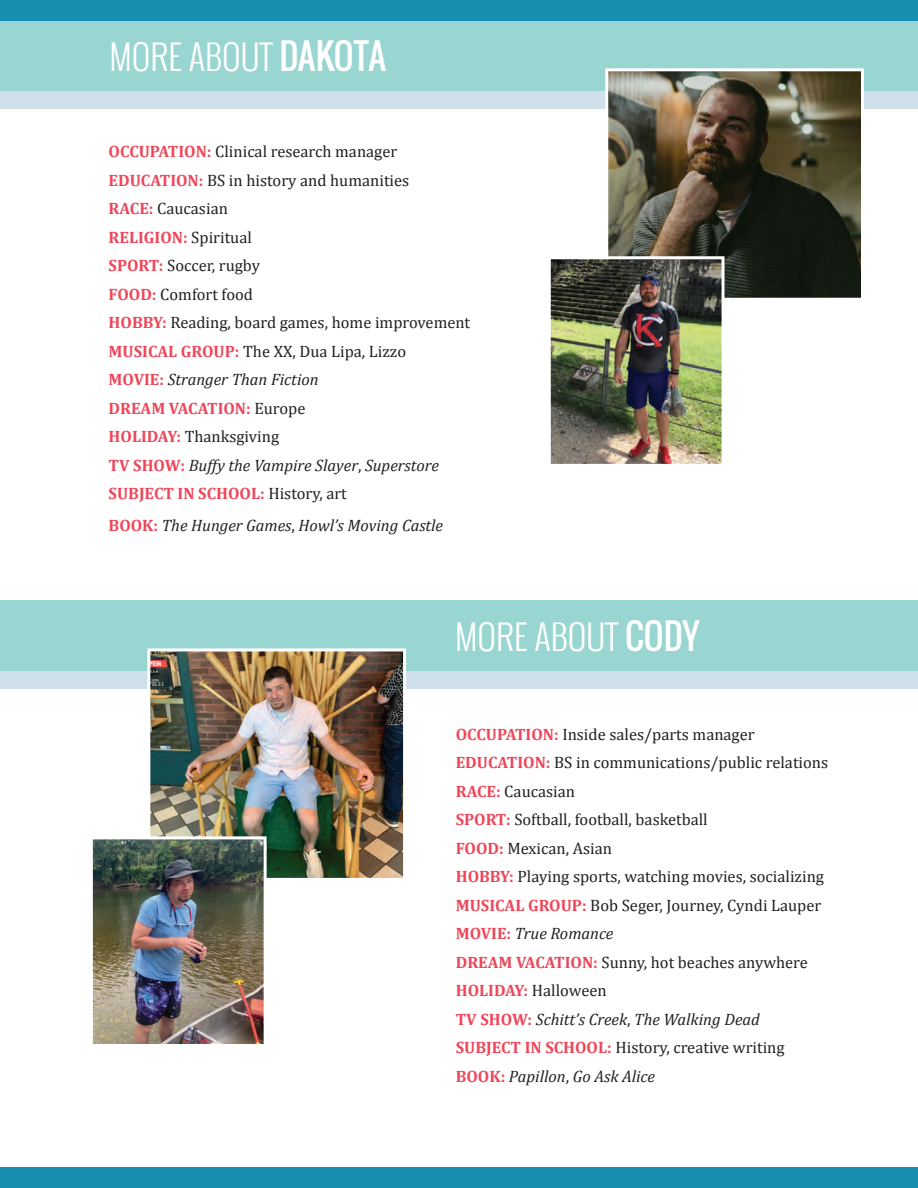
<style>
.page{position:relative;width:918px;height:1188px;background:#fff}
.page>*{position:absolute;margin:0;border:0;box-sizing:border-box;transform-origin:0 0}
.t1{font:300 34.5px "Oswald";color:#fff}
.t2{font:16.5px/28.5px "Cambria";color:#231f20}
.t3{font:italic 16.5px "Cambria";color:#231f20}
.s1{font-weight:400}
.s2{font-weight:700;color:#ee4659}
.s3{font-style:italic}
.s4{font-weight:700;font-style:normal;color:#ee4659}
.s5{font-style:normal}
</style>
<div class="page">
<div style="left:0;top:601px;width:918px;height:73px;background:#9ad6d1"></div>
<div style="left:0;top:21px;width:918px;height:73px;background:#9ad6d1"></div>
<div style="left:0;top:671px;width:918px;height:18px;background:#d0e0ea"></div>
<div style="left:0;top:91px;width:918px;height:18px;background:#d0e0ea"></div>
<img style="left:151px;top:652px;width:251px;height:225px">
<div style="left:147px;top:648px;width:259px;height:233px;border:3px solid #fff"></div>
<img style="left:609px;top:72px;width:251px;height:225px">
<div style="left:605px;top:68px;width:259px;height:233px;border:3px solid #fff"></div>
<img style="left:94px;top:840px;width:169px;height:203px">
<div style="left:90px;top:836px;width:177px;height:211px;border:3px solid #fff"></div>
<img style="left:552px;top:260px;width:169px;height:203px">
<div style="left:548px;top:256px;width:177px;height:211px;border:3px solid #fff"></div>
<div style="left:0;top:0;width:918px;height:21px;background:#188eb0"></div>
<div style="left:0;top:1167px;width:918px;height:21px;background:#188eb0"></div>
<h1 class="t1" style="left:109px;top:31px;width:278px">MORE ABOUT <span class="s1">DAKOTA</span></h1>
<p class="t2" style="left:109px;top:137px;width:363px"><span class="s2">OCCUPATION:</span> Clinical research manager<br><span class="s2">EDUCATION:</span> BS in history and humanities<br><span class="s2">RACE:</span> Caucasian<br><span class="s2">RELIGION:</span> Spiritual<br><span class="s2">SPORT:</span> Soccer, rugby<br><span class="s2">FOOD:</span> Comfort food<br><span class="s2">HOBBY:</span> Reading, board games, home improvement<br><span class="s2">MUSICAL GROUP:</span> The XX, Dua Lipa, Lizzo<br><span class="s2">MOVIE:</span> <span class="s3">Stranger Than Fiction<br></span><span class="s2">DREAM VACATION:</span> Europe<br><span class="s2">HOLIDAY:</span> Thanksgiving<br><span class="s2">TV SHOW:</span> <span class="s3">Buffy the Vampire Slayer</span>, <span class="s3">Superstore<br></span><span class="s2">SUBJECT IN SCHOOL:</span> History, art</p>
<p class="t3" style="left:109px;top:513px;width:336px"><span class="s4">BOOK:</span> The Hunger Games<span class="s5">,</span> Howl’s Moving Castle</p>
<h1 class="t1" style="left:455px;top:611px;width:246px">MORE ABOUT <span class="s1">CODY</span></h1>
<p class="t2" style="left:456px;top:720px;width:374px"><span class="s2">OCCUPATION:</span> Inside sales/parts manager <span class="s2">EDUCATION:</span> BS in communications/public relations <span class="s2">RACE:</span> Caucasian<br><span class="s2">SPORT:</span> Softball, football, basketball<br><span class="s2">FOOD:</span> Mexican, Asian<br><span class="s2">HOBBY:</span> Playing sports, watching movies, socializing <span class="s2">MUSICAL GROUP:</span> Bob Seger, Journey, Cyndi Lauper <span class="s2">MOVIE:</span> <span class="s3">True Romance<br></span><span class="s2">DREAM VACATION:</span> Sunny, hot beaches anywhere <span class="s2">HOLIDAY:</span> Halloween<br><span class="s2">TV SHOW:</span> <span class="s3">Schitt’s Creek</span>, <span class="s3">The Walking Dead </span><span class="s2">SUBJECT IN SCHOOL:</span> History, creative writing <span class="s2">BOOK:</span> <span class="s3">Papillon</span>, <span class="s3">Go Ask Alice</span></p>
</div>
